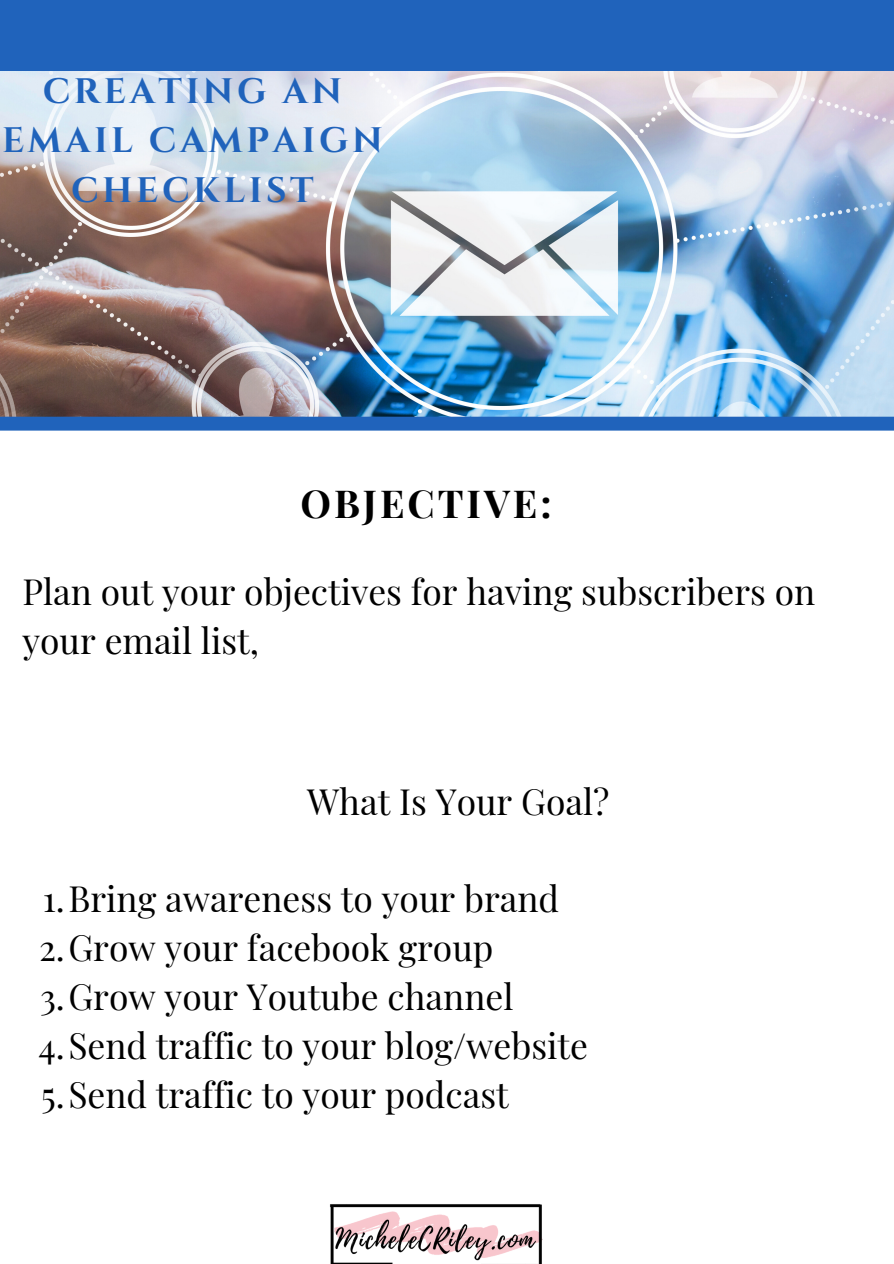
<style>
.page{position:relative;width:894px;height:1264px;background:#fff}
.page>*{position:absolute;margin:0;border:0;box-sizing:border-box;transform-origin:0 0}
.t1{font:700 38.7px "Playfair Display";letter-spacing:.075em;color:#000}
.t2{font:35.4px/48.9px "Playfair Display";color:#000}
.t3{font:700 35.4px/49.3px "Cinzel";letter-spacing:.1em;color:#2063bb;text-align:center}
</style>
<div class="page">
<img style="left:330px;top:1204px;width:213px;height:59px">
<div style="left:0;top:0;width:893px;height:71px;background:#2063bb"></div>
<img style="left:0;top:71px;width:893px;height:345px">
<svg style="left:0;top:416px;width:893px;height:14px"></svg>
<p class="t3" style="left:2px;top:68px;width:382px">CREATING AN<br>EMAIL CAMPAIGN<br>CHECKLIST</p>
<p class="t1" style="left:300px;top:475px;width:253px">OBJECTIVE:</p>
<p class="t2" style="left:22px;top:565px;width:794px">Plan out your objectives for having subscribers on your email list,</p>
<p class="t2" style="left:307px;top:775px;width:304px">What Is Your Goal?</p>
<p class="t2" style="left:38px;top:873px;width:551px">1.Bring awareness to your brand<br>2.Grow your facebook group<br>3.Grow your Youtube channel<br>4.Send traffic to your blog/website<br>5.Send traffic to your podcast</p>
</div>
